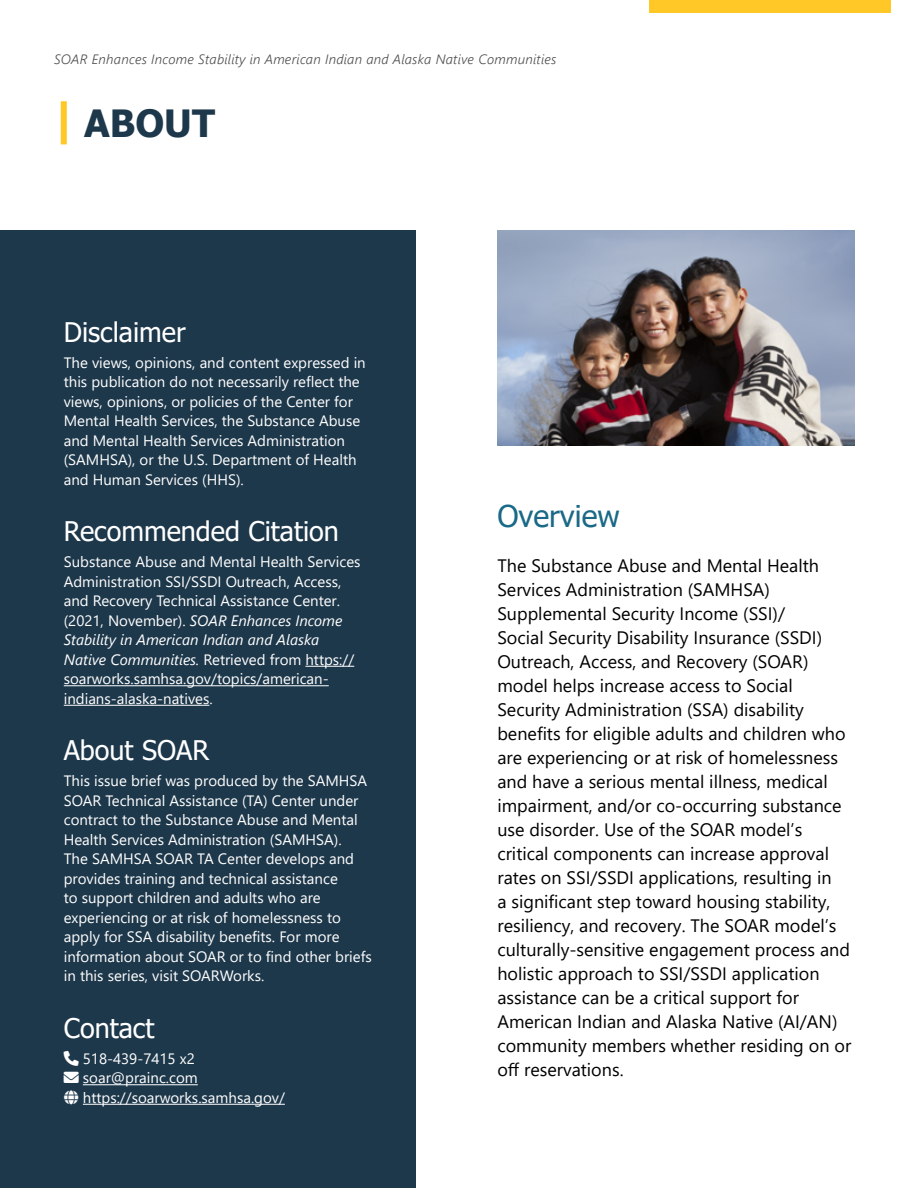
<style>
.page{position:relative;width:918px;height:1188px;background:#fff}
.page>*{position:absolute;margin:0;border:0;box-sizing:border-box;transform-origin:0 0}
.t1{font:700 37.5px "Tahoma";color:#1e384b}
.t2{font:30px "Tahoma";color:#1a6986}
.t3{font:27px "Tahoma";color:#fff}
.t4{font:18px/24px "Segoe UI";color:#000}
.t5{font:15px/19.5px "Segoe UI";color:#fff}
.t6{font:italic 300 13.5px "Segoe UI";letter-spacing:.02em;color:#4a4a4a}
.s1{font-style:italic}
</style>
<div class="page">
<div style="left:649px;top:0;width:242px;height:13px;background:#ffc826"></div>
<div style="left:61px;top:101px;width:6px;height:43px;background:#ffc826"></div>
<div style="left:0;top:230px;width:416px;height:958px;background:#1e384b"></div>
<img style="left:497px;top:230px;width:357px;height:216px">
<hr style="left:305px;top:666px;width:49px;height:1px;background:#fff">
<hr style="left:64px;top:685px;width:265px;height:1px;background:#fff">
<hr style="left:64px;top:705px;width:145px;height:1px;background:#fff">
<hr style="left:83px;top:1084px;width:115px;height:1px;background:#fff">
<hr style="left:83px;top:1104px;width:202px;height:1px;background:#fff">
<p class="t6" style="left:54px;top:46px;width:504px">SOAR Enhances Income Stability in American Indian and Alaska Native Communities</p>
<h2 class="t1" style="left:84px;top:97px;width:132px">ABOUT</h2>
<h3 class="t3" style="left:64px;top:314px;width:124px">Disclaimer</h3>
<p class="t5" style="left:64px;top:352px;width:304px">The views, opinions, and content expressed in this publication do not necessarily reflect the views, opinions, or policies of the Center for Mental Health Services, the Substance Abuse and Mental Health Services Administration (SAMHSA), or the U.S. Department of Health and Human Services (HHS).</p>
<h3 class="t3" style="left:64px;top:513px;width:277px">Recommended Citation</h3>
<p class="t5" style="left:64px;top:551px;width:298px">Substance Abuse and Mental Health Services Administration SSI/SSDI Outreach, Access, and Recovery Technical Assistance Center. (2021, November). <span class="s1">SOAR Enhances Income Stability in American Indian and Alaska Native Communities.</span> Retrieved from https:// soarworks.samhsa.gov/topics/american&shy;indians-alaska-natives.</p>
<h3 class="t3" style="left:64px;top:732px;width:147px">About SOAR</h3>
<p class="t5" style="left:64px;top:770px;width:310px">This issue brief was produced by the SAMHSA SOAR Technical Assistance (TA) Center under contract to the Substance Abuse and Mental Health Services Administration (SAMHSA).<br>The SAMHSA SOAR TA Center develops and provides training and technical assistance<br>to support children and adults who are experiencing or at risk of homelessness to apply for SSA disability benefits. For more information about SOAR or to find other briefs in this series, visit SOARWorks.</p>
<h3 class="t3" style="left:64px;top:1010px;width:92px">Contact</h3>
<p class="t5" style="left:64px;top:1048px;width:133px">★ 518-439-7415 x2</p>
<p class="t5" style="left:83px;top:1067px;width:204px;text-indent:-19px">■❖●□ soar@prainc.com https://soarworks.samhsa.gov/</p>
<h3 class="t2" style="left:497px;top:496px;width:124px">Overview</h3>
<p class="t4" style="left:497px;top:552px;width:355px">The Substance Abuse and Mental Health Services Administration (SAMHSA)<br>Supplemental Security Income (SSI)/<br>Social Security Disability Insurance (SSDI)<br>Outreach, Access, and Recovery (SOAR) model helps increase access to Social Security Administration (SSA) disability benefits for eligible adults and children who are experiencing or at risk of homelessness and have a serious mental illness, medical impairment, and/or co-occurring substance use disorder. Use of the SOAR model’s critical components can increase approval rates on SSI/SSDI applications, resulting in<br>a significant step toward housing stability, resiliency, and recovery. The SOAR model’s culturally-sensitive engagement process and holistic approach to SSI/SSDI application assistance can be a critical support for American Indian and Alaska Native (AI/AN) community members whether residing on or off reservations.</p>
</div>
